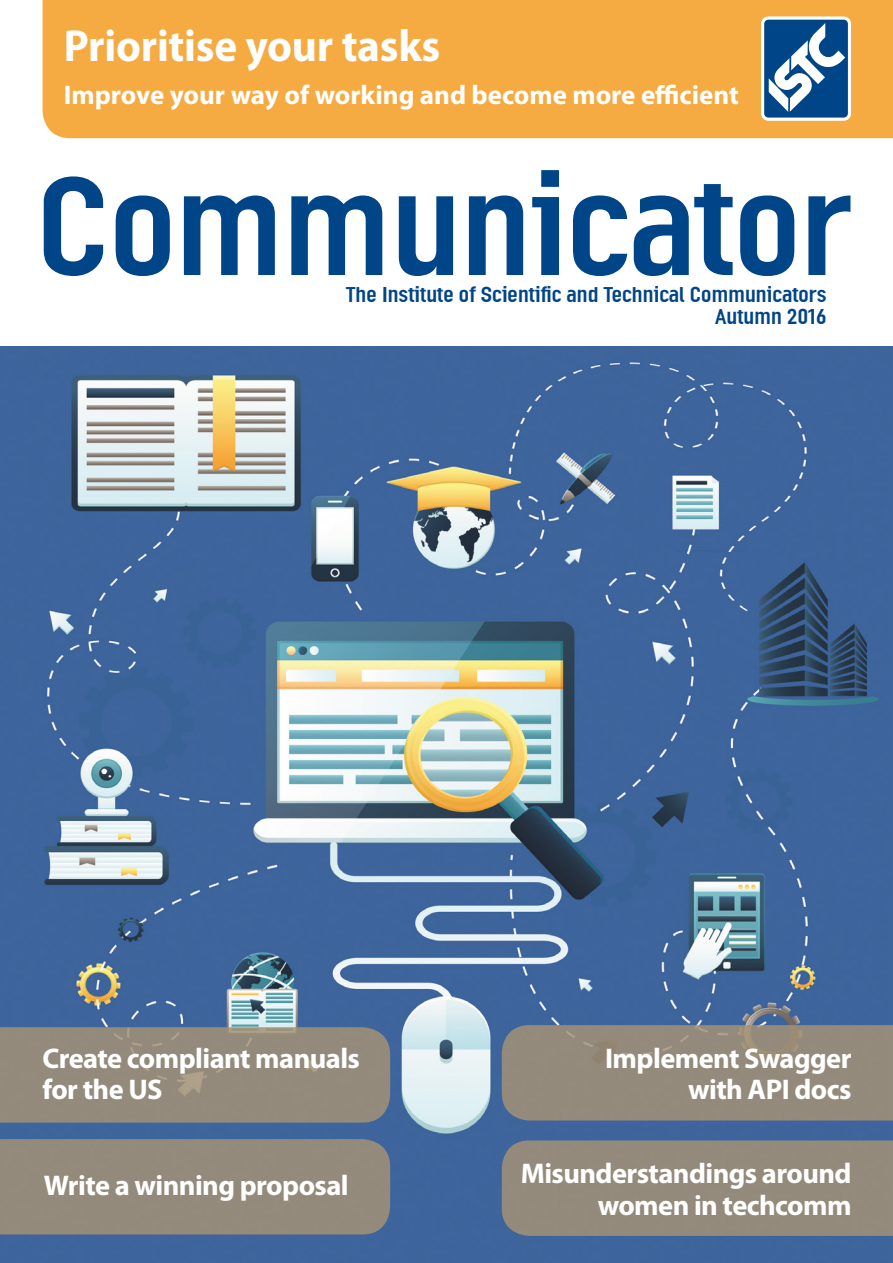
<style>
.page{position:relative;width:893px;height:1263px;background:#fff}
.page>*{position:absolute;margin:0;border:0;box-sizing:border-box;transform-origin:0 0}
.CoverHeadline{font:141px "Linotype Ordinar";letter-spacing:-.01em;color:#004588}
.CoverStrapLarge{font:700 45px "Myriad Pro";letter-spacing:-.005em;color:#fff;scale:.96 1}
.CoverStrapSmall_Feat{font:700 28.5px/31.5px "Myriad Pro";letter-spacing:-.02em;color:#fff;text-align:right}
.CoverStrapSmall_Feat-2{font:700 27px "Myriad Pro";color:#fff}
.CoverSubHeadline{font:21.75px "Linotype Ordinar";letter-spacing:-.005em;color:#004588}
</style>
<div class="page">
<img style="left:0;top:347px;width:893px;height:916px">
<div style="left:43px;top:0;width:850px;height:138px;background:#f6aa42"></div>
<div style="left:502px;top:1025px;width:391px;height:95px;background:#948a7c"></div>
<div style="left:502px;top:1140px;width:391px;height:96px;background:#948a7c"></div>
<div style="left:0;top:1027px;width:390px;height:95px;background:#948a7c"></div>
<div style="left:0;top:1139px;width:390px;height:95px;background:#948a7c"></div>
<div style="left:763px;top:18px;width:86px;height:101px;background:#004588;border-radius:6px"></div>
<svg style="left:768px;top:23px;width:77px;height:89px"></svg>
<div style="left:761px;top:17px;width:90px;height:104px;border:3px solid #fff;border-radius:6px"></div>
<p class="CoverStrapLarge" style="left:64px;top:17px;width:394px">Prioritise your tasks</p>
<p class="CoverStrapSmall_Feat-2" style="left:64px;top:77px;width:677px">Improve your way of working and become more efficient</p>
<p class="CoverHeadline" style="left:36px;top:142px;width:817px">Communicator</p>
<p class="CoverSubHeadline" style="left:346px;top:281px;width:482px">The Institute of Scientific and Technical Communicators</p>
<p class="CoverSubHeadline" style="left:715px;top:304px;width:113px">Autumn 2016</p>
<p class="CoverStrapSmall_Feat" style="left:43px;top:1041px;width:319px;text-align:left">Create compliant manuals for the US</p>
<p class="CoverStrapSmall_Feat" style="left:44px;top:1168px;width:306px">Write a winning proposal</p>
<p class="CoverStrapSmall_Feat" style="left:605px;top:1041px;width:248px">Implement Swagger with API docs</p>
<p class="CoverStrapSmall_Feat" style="left:521px;top:1157px;width:332px">Misunderstandings around women in techcomm</p>
</div>
